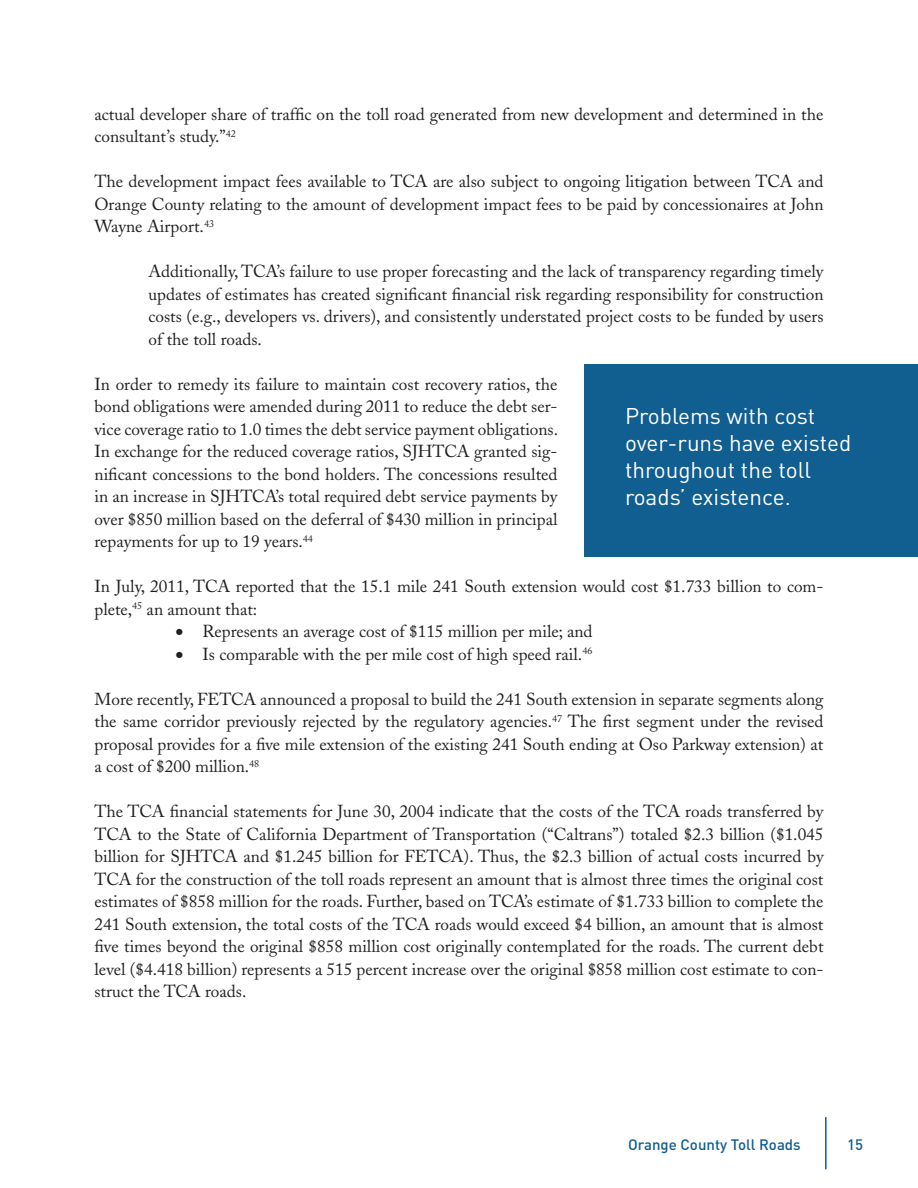
<style>
.page{position:relative;width:918px;height:1188px;background:#fff}
.page>*{position:absolute;margin:0;border:0;box-sizing:border-box;transform-origin:0 0}
.PullQuote{font:22.5px/27px "DIN";color:#fff}
.List_Paragraph{font:17.25px/22.5px "Adobe Caslon";color:#231f20;text-align:justify}
.t1{font:500 15px "DIN";color:#115e90}
</style>
<div class="page">
<hr style="left:825px;top:1117px;width:2px;height:52px;background:#115e90">
<div style="left:585px;top:365px;width:333px;height:192px;background:#115e90"></div>
<p class="List_Paragraph" style="left:94px;top:103px;width:730px">actual developer share of traffic on the toll road generated from new development and determined in the consultant’s study.”<sup>42</sup></p>
<p class="List_Paragraph" style="left:94px;top:170px;width:731px">The development impact fees available to TCA are also subject to ongoing litigation between TCA and Orange County relating to the amount of development impact fees to be paid by concessionaires at John Wayne Airport.<sup>43</sup></p>
<p class="List_Paragraph" style="left:149px;top:260px;width:677px">Additionally, TCA’s failure to use proper forecasting and the lack of transparency regarding timely updates of estimates has created significant financial risk regarding responsibility for construction costs (e.g., developers vs. drivers), and consistently understated project costs to be funded by users of the toll roads.</p>
<p class="List_Paragraph" style="left:95px;top:373px;width:465px">In order to remedy its failure to maintain cost recovery ratios, the bond obligations were amended during 2011 to reduce the debt ser&shy;vice coverage ratio to 1.0 times the debt service payment obligations.<br>In exchange for the reduced coverage ratios, SJHTCA granted sig&shy;nificant concessions to the bond holders. The concessions resulted in an increase in SJHTCA’s total required debt service payments by over $850 million based on the deferral of $430 million in principal repayments for up to 19 years.<sup>44</sup></p>
<p class="List_Paragraph" style="left:94px;top:575px;width:731px">In July, 2011, TCA reported that the 15.1 mile 241 South extension would cost $1.733 billion to com&shy;plete,<sup>45</sup> an amount that:</p>
<p class="List_Paragraph" style="left:175px;top:620px;width:419px">• Represents an average cost of $115 million per mile; and</p>
<p class="List_Paragraph" style="left:175px;top:643px;width:418px">• Is comparable with the per mile cost of high speed rail.<sup>46</sup></p>
<p class="List_Paragraph" style="left:94px;top:688px;width:731px">More recently, FETCA announced a proposal to build the 241 South extension in separate segments along the same corridor previously rejected by the regulatory agencies.<sup>47</sup> The first segment under the revised proposal provides for a five mile extension of the existing 241 South ending at Oso Parkway extension) at a cost of $200 million.<sup>48</sup></p>
<p class="List_Paragraph" style="left:94px;top:800px;width:731px">The TCA financial statements for June 30, 2004 indicate that the costs of the TCA roads transferred by TCA to the State of California Department of Transportation (“Caltrans”) totaled $2.3 billion ($1.045 billion for SJHTCA and $1.245 billion for FETCA). Thus, the $2.3 billion of actual costs incurred by TCA for the construction of the toll roads represent an amount that is almost three times the original cost estimates of $858 million for the roads. Further, based on TCA’s estimate of $1.733 billion to complete the 241 South extension, the total costs of the TCA roads would exceed $4 billion, an amount that is almost five times beyond the original $858 million cost originally contemplated for the roads. The current debt level ($4.418 billion) represents a 515 percent increase over the original $858 million cost estimate to con&shy;struct the TCA roads.</p>
<p class="PullQuote" style="left:625px;top:402px;width:228px">Problems with cost over-runs have existed throughout the toll roads’ existence.</p>
<p class="t1" style="left:628px;top:1135px;width:174px">Orange County Toll Roads</p>
<p class="t1" style="left:847px;top:1135px;width:17px">15</p>
</div>
